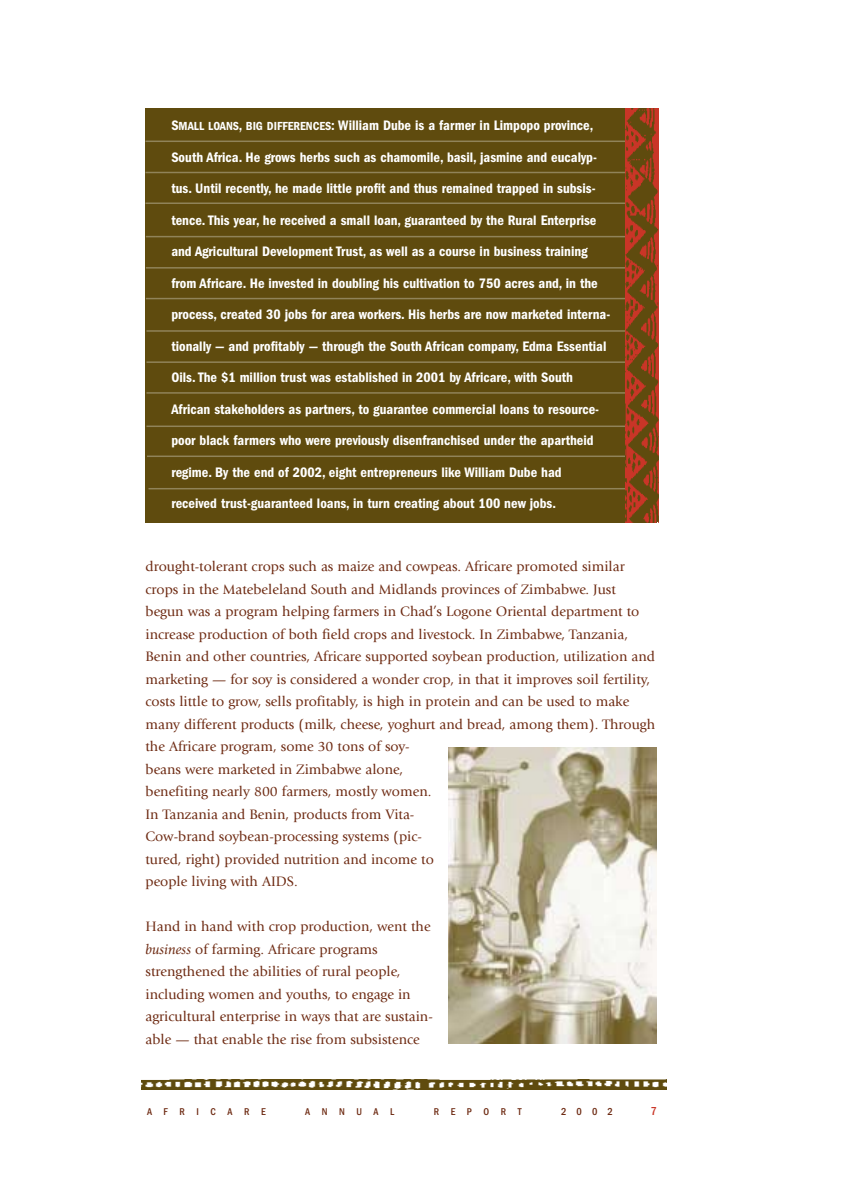
<style>
.page{position:relative;width:864px;height:1188px;background:#fff}
.page>*{position:absolute;margin:0;border:0;box-sizing:border-box;transform-origin:0 0}
.t1{font:14.25px/22.5px "Giovanni";color:#6e2b13}
.t2{font:600 condensed 14.25px "Franklin Gothic";color:#fff}
.t3{font:500 condensed 12px "Franklin Gothic";color:#c93527}
.t4{font:500 condensed 10.5px "Franklin Gothic";color:#6e2b13}
.t5{font:500 condensed 10.2px "Franklin Gothic";letter-spacing:1.135em;color:#6e2b13}
.s1{font-size:12.15px}
.s2{font-style:italic}
</style>
<div class="page">
<img style="left:141px;top:1080px;width:526px;height:10px">
<div style="left:146px;top:108px;width:511px;height:415px;background:#5f4b0e"></div>
<hr style="left:146px;top:141px;width:480px;height:1px;background:#908359">
<hr style="left:146px;top:172px;width:480px;height:1px;background:#908359">
<hr style="left:146px;top:202px;width:480px;height:2px;background:#908359">
<hr style="left:146px;top:236px;width:481px;height:1px;background:#908359">
<hr style="left:146px;top:267px;width:481px;height:2px;background:#908359">
<hr style="left:146px;top:298px;width:481px;height:1px;background:#908359">
<hr style="left:146px;top:330px;width:481px;height:2px;background:#908359">
<hr style="left:146px;top:361px;width:481px;height:2px;background:#908359">
<hr style="left:146px;top:392px;width:481px;height:2px;background:#908359">
<hr style="left:146px;top:426px;width:481px;height:1px;background:#908359">
<hr style="left:147px;top:456px;width:481px;height:1px;background:#908359">
<hr style="left:148px;top:488px;width:481px;height:1px;background:#908359">
<img style="left:625px;top:109px;width:33px;height:413px">
<img style="left:448px;top:747px;width:209px;height:297px">
<p class="t2" style="left:171px;top:121px;width:424px">S<span class="s1">MALL LOANS</span>, <span class="s1">BIG DIFFERENCES</span>: William Dube is a farmer in Limpopo province,</p>
<p class="t2" style="left:171px;top:152px;width:427px">South Africa. He grows herbs such as chamomile, basil, jasmine and eucalyp-</p>
<p class="t2" style="left:171px;top:184px;width:426px">tus. Until recently, he made little profit and thus remained trapped in subsis-</p>
<p class="t2" style="left:171px;top:215px;width:427px">tence. This year, he received a small loan, guaranteed by the Rural Enterprise</p>
<p class="t2" style="left:171px;top:247px;width:418px">and Agricultural Development Trust, as well as a course in business training</p>
<p class="t2" style="left:171px;top:278px;width:428px">from Africare. He invested in doubling his cultivation to 750 acres and, in the</p>
<p class="t2" style="left:171px;top:310px;width:440px">process, created 30 jobs for area workers. His herbs are now marketed interna-</p>
<p class="t2" style="left:171px;top:341px;width:437px">tionally — and profitably — through the South African company, Edma Essential</p>
<p class="t2" style="left:171px;top:373px;width:403px">Oils. The $1 million trust was established in 2001 by Africare, with South</p>
<p class="t2" style="left:171px;top:404px;width:429px">African stakeholders as partners, to guarantee commercial loans to resource-</p>
<p class="t2" style="left:171px;top:436px;width:424px">poor black farmers who were previously disenfranchised under the apartheid</p>
<p class="t2" style="left:171px;top:467px;width:392px">regime. By the end of 2002, eight entrepreneurs like William Dube had</p>
<p class="t2" style="left:171px;top:499px;width:386px">received trust-guaranteed loans, in turn creating about 100 new jobs.</p>
<p class="t1" style="left:146px;top:557px;width:511px">drought-tolerant crops such as maize and cowpeas. Africare promoted similar crops in the Matebeleland South and Midlands provinces of Zimbabwe. Just begun was a program helping farmers in Chad’s Logone Oriental department to increase production of both field crops and livestock. In Zimbabwe, Tanzania, Benin and other countries, Africare supported soybean production, utilization and marketing — for soy is considered a wonder crop, in that it improves soil fertility, costs little to grow, sells profitably, is high in protein and can be used to make many different products (milk, cheese, yoghurt and bread, among them). Through the Africare program, some 30 tons of soy-<br>beans were marketed in Zimbabwe alone,<br>benefiting nearly 800 farmers, mostly women.<br>In Tanzania and Benin, products from Vita-<br>Cow-brand soybean-processing systems (pic-<br>tured, right) provided nutrition and income to<br>people living with AIDS.</p>
<p class="t1" style="left:146px;top:917px;width:289px">Hand in hand with crop production, went the <span class="s2">business</span> of farming. Africare programs strengthened the abilities of rural people, including women and youths, to engage in agricultural enterprise in ways that are sustain&shy;able — that enable the rise from subsistence</p>
<p class="t5" style="left:147px;top:1109px;width:120px">AFRICARE</p>
<p class="t5" style="left:305px;top:1109px;width:91px">ANNUAL</p>
<p class="t5" style="left:434px;top:1109px;width:89px">REPORT</p>
<p class="t4" style="left:561px;top:1108px;width:53px">2002</p>
<p class="t3" style="left:651px;top:1107px;width:8px">7</p>
</div>
